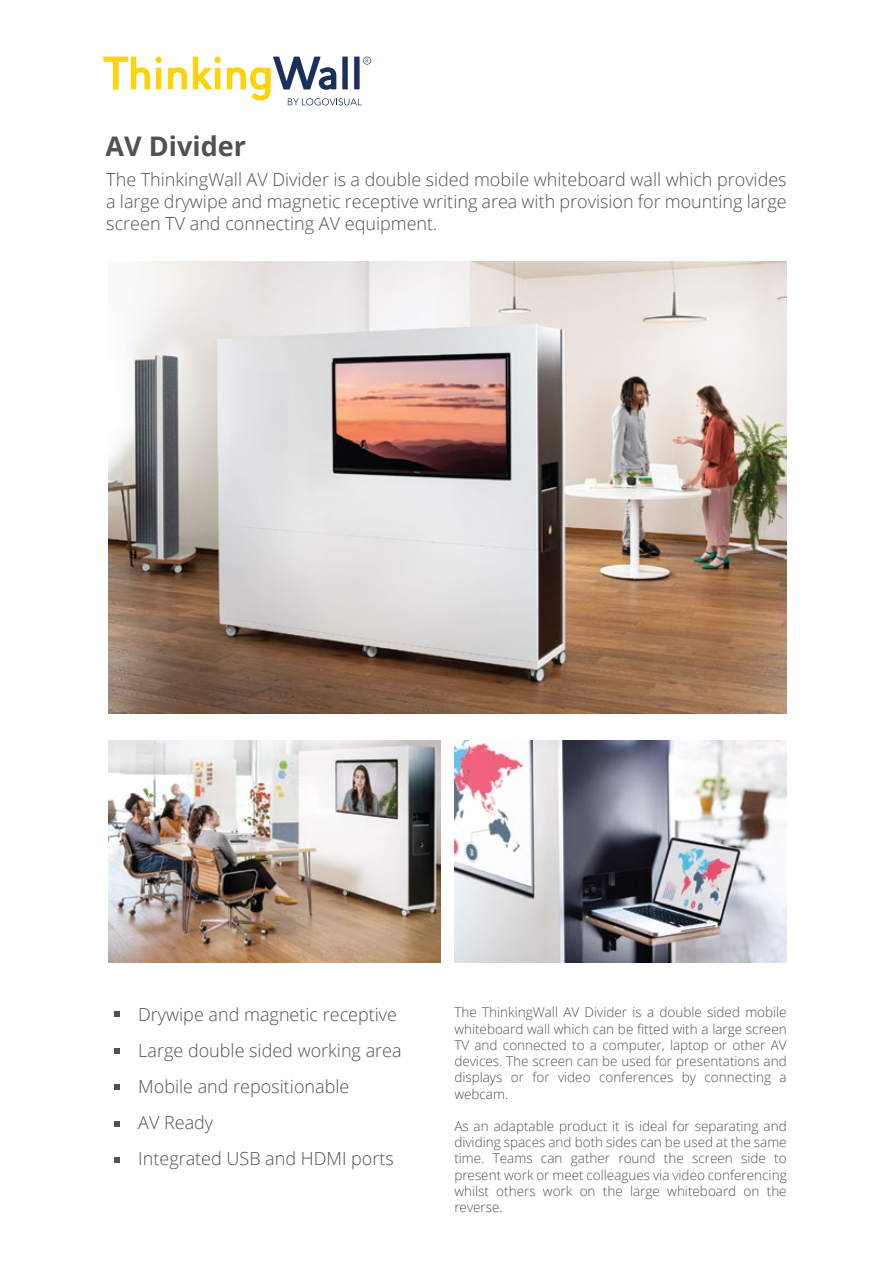
<style>
.page{position:relative;width:893px;height:1263px;background:#fff}
.page>*{position:absolute;margin:0;border:0;box-sizing:border-box;transform-origin:0 0}
.t1{font:700 27px "Open Sans";color:#525151}
.t2{font:300 18px/36px "Open Sans";color:#525151;text-align:justify}
.t3{font:300 13.5px/16.2px "Open Sans";color:#525151;text-align:justify}
</style>
<div class="page">
<svg style="left:115px;top:1011px;width:5px;height:5px"></svg>
<svg style="left:115px;top:1048px;width:5px;height:5px"></svg>
<svg style="left:115px;top:1085px;width:5px;height:5px"></svg>
<svg style="left:115px;top:1121px;width:5px;height:5px"></svg>
<svg style="left:115px;top:1158px;width:5px;height:5px"></svg>
<svg style="left:103px;top:57px;width:59px;height:32px"></svg>
<svg style="left:168px;top:67px;width:19px;height:22px"></svg>
<svg style="left:193px;top:57px;width:28px;height:32px"></svg>
<svg style="left:227px;top:57px;width:144px;height:48px"></svg>
<img style="left:109px;top:261px;width:678px;height:453px">
<img style="left:454px;top:741px;width:332px;height:221px">
<img style="left:109px;top:741px;width:332px;height:222px">
<h1 class="t1" style="left:106px;top:127px;width:142px">AV Divider</h1>
<h2 class="t2" style="left:106px;top:169px;width:682px;line-height:21.6px">The ThinkingWall AV Divider is a double sided mobile whiteboard wall which provides a large drywipe and magnetic receptive writing area with provision for mounting large screen TV and connecting AV equipment.</h2>
<h2 class="t2" style="left:138px;top:996px;width:265px;text-align:left">Drywipe and magnetic receptive<br>Large double sided working area<br>Mobile and repositionable<br>AV Ready<br>Integrated USB and HDMI ports</h2>
<p class="t3" style="left:454px;top:1004px;width:334px">The ThinkingWall AV Divider is a double sided mobile whiteboard wall which can be fitted with a large screen TV and connected to a computer, laptop or other AV devices. The screen can be used for presentations and displays or for video conferences by connecting a webcam.</p>
<p class="t3" style="left:454px;top:1117px;width:334px">As an adaptable product it is ideal for separating and dividing spaces and both sides can be used at the same time. Teams can gather round the screen side to present work or meet colleagues via video conferencing whilst others work on the large whiteboard on the reverse.</p>
</div>
